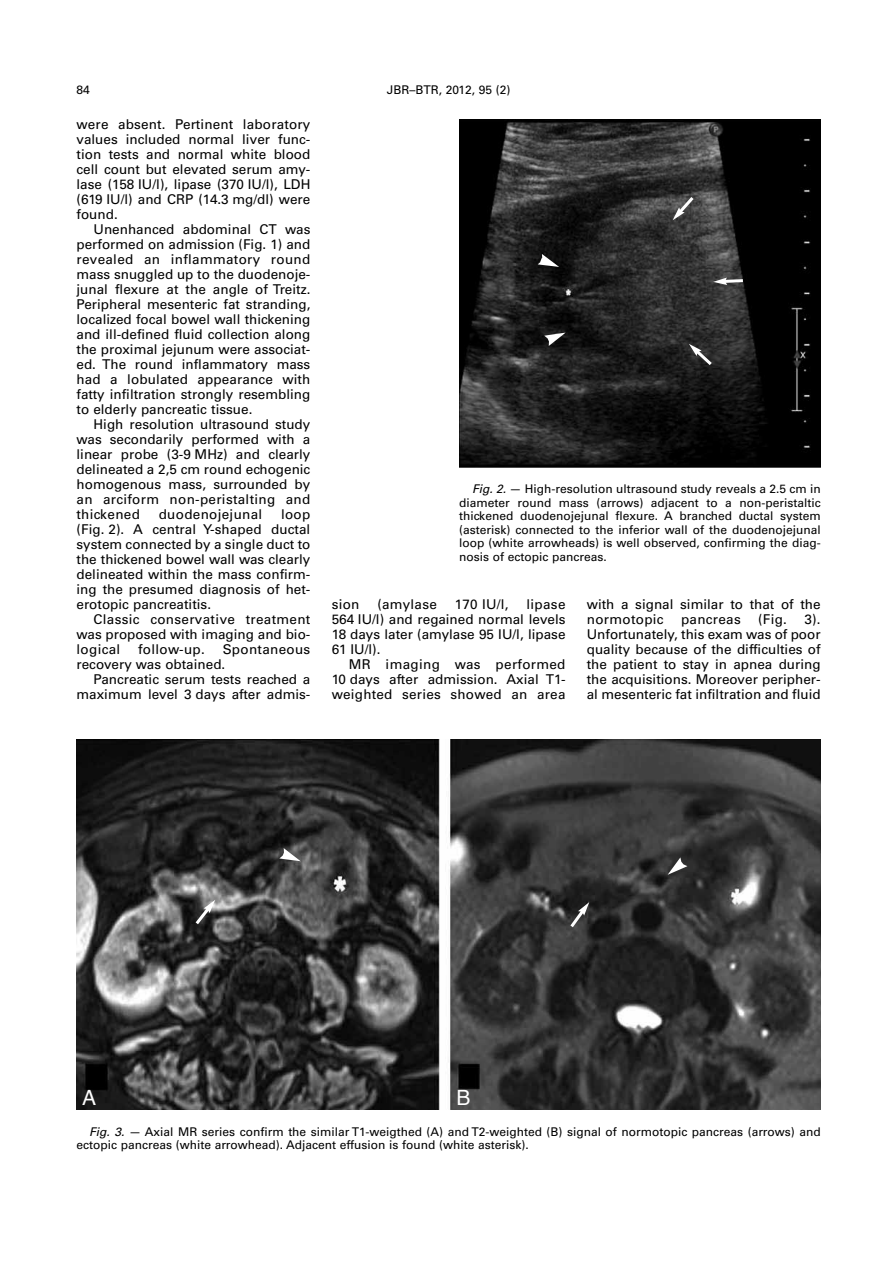
<style>
.page{position:relative;width:893px;height:1263px;background:#fff}
.page>*{position:absolute;margin:0;border:0;box-sizing:border-box;transform-origin:0 0}
.t1{font:21px "Helvetica";color:#fff}
.t2{font:13.5px/15px "Univers";color:#000;text-align:justify}
.t3{font:13.5px "Univers";letter-spacing:.02em;color:#000}
.t4{font:12px/13.5px "Univers";color:#000}
.s1{font-style:italic}
</style>
<div class="page">
<img style="left:459px;top:119px;width:362px;height:349px">
<img style="left:77px;top:740px;width:744px;height:370px">
<svg style="left:689px;top:344px;width:26px;height:24px"></svg>
<svg style="left:713px;top:277px;width:33px;height:8px"></svg>
<svg style="left:673px;top:194px;width:24px;height:26px"></svg>
<svg style="left:193px;top:900px;width:22px;height:27px"></svg>
<svg style="left:567px;top:902px;width:22px;height:28px"></svg>
<svg style="left:535px;top:254px;width:24px;height:13px"></svg>
<svg style="left:668px;top:857px;width:19px;height:18px"></svg>
<svg style="left:279px;top:848px;width:22px;height:13px"></svg>
<svg style="left:544px;top:333px;width:22px;height:13px"></svg>
<p class="t4" style="left:77px;top:84px;width:15px">84</p>
<p class="t4" style="left:387px;top:84px;width:125px">JBR–BTR, 2012, 95 (2)</p>
<p class="t2" style="left:77px;top:118px;width:235px">were absent. Pertinent laboratory values included normal liver func&shy;tion tests and normal white blood cell count but elevated serum amy&shy;lase (158 IU/l), lipase (370 IU/l), LDH (619 IU/l) and CRP (14.3 mg/dl) were found.</p>
<p class="t2" style="left:77px;top:223px;width:235px;text-indent:17px">Unenhanced abdominal CT was performed on admission (Fig. 1) and revealed an inflammatory round mass snuggled up to the duodenoje&shy;junal flexure at the angle of Treitz.<br>Peripheral mesenteric fat stranding, localized focal bowel wall thickening and ill-defined fluid collection along the proximal jejunum were associat&shy;ed. The round inflammatory mass had a lobulated appearance with fatty infiltration strongly resembling to elderly pancreatic tissue.</p>
<p class="t2" style="left:77px;top:418px;width:235px;text-indent:17px">High resolution ultrasound study was secondarily performed with a linear probe (3-9 MHz) and clearly delineated a 2,5 cm round echogenic homogenous mass, surrounded by an arciform non-peristalting and thickened</p>
<p class="t2" style="left:77px;top:508px;width:235px;text-indent:204px">loop (Fig. 2). A central Y-shaped ductal system connected by a single duct to the thickened bowel wall was clearly delineated within the mass confirm&shy;ing the presumed diagnosis of het&shy;erotopic pancreatitis.</p>
<p class="t2" style="left:77px;top:613px;width:235px;text-indent:17px">Classic conservative treatment was proposed with imaging and bio&shy;logical</p>
<p class="t3" style="left:159px;top:509px;width:105px">duodenojejunal</p>
<p class="t2" style="left:77px;top:643px;width:235px;text-indent:146px">Spontaneous recovery was obtained.</p>
<p class="t2" style="left:77px;top:673px;width:235px;text-align:right">Pancreatic serum tests reached a maximum level 3 days after admis-</p>
<p class="t3" style="left:138px;top:644px;width:68px">follow-up.</p>
<p class="t4" style="left:459px;top:483px;width:363px;text-align:justify;text-indent:13px"><span class="s1">Fig. 2.</span> — High-resolution ultrasound study reveals a 2.5 cm in diameter round mass (arrows) adjacent to a non-peristaltic thickened duodenojejunal flexure. A branched ductal system (asterisk) connected to the inferior wall of the duodenojejunal loop (white arrowheads) is well observed, confirming the diag&shy;nosis of ectopic pancreas.</p>
<p class="t2" style="left:332px;top:598px;width:29px">sion</p>
<p class="t3" style="left:377px;top:600px;width:61px">(amylase</p>
<p class="t2" style="left:455px;top:598px;width:55px">170 IU/l,</p>
<p class="t2" style="left:332px;top:598px;width:235px;text-indent:195px">lipase 564 IU/l) and regained normal levels 18 days later (amylase 95 IU/l, lipase 61 IU/l).</p>
<p class="t2" style="left:332px;top:658px;width:235px;text-indent:17px">MR imaging was performed 10 days after admission. Axial T1- weighted series showed an area</p>
<p class="t2" style="left:587px;top:598px;width:235px">with a signal similar to that of the normotopic</p>
<p class="t2" style="left:587px;top:613px;width:235px;text-indent:218px">3).<br>Unfortunately, this exam was of poor quality because of the difficulties of the patient to stay in apnea during the acquisitions. Moreover peripher&shy;al mesenteric fat infiltration and fluid</p>
<p class="t3" style="left:681px;top:615px;width:61px">pancreas</p>
<p class="t2" style="left:758px;top:613px;width:30px">(Fig.</p>
<h1 class="t1" style="left:82px;top:1089px;width:16px">A</h1>
<h1 class="t1" style="left:456px;top:1089px;width:16px">B</h1>
<p class="t4" style="left:77px;top:1126px;width:746px;text-indent:13px"><span class="s1">Fig. 3.</span> — Axial MR series confirm the similar T1-weigthed (A) and T2-weighted (B) signal of normotopic pancreas (arrows) and ectopic pancreas (white arrowhead). Adjacent effusion is found (white asterisk).</p>
</div>
